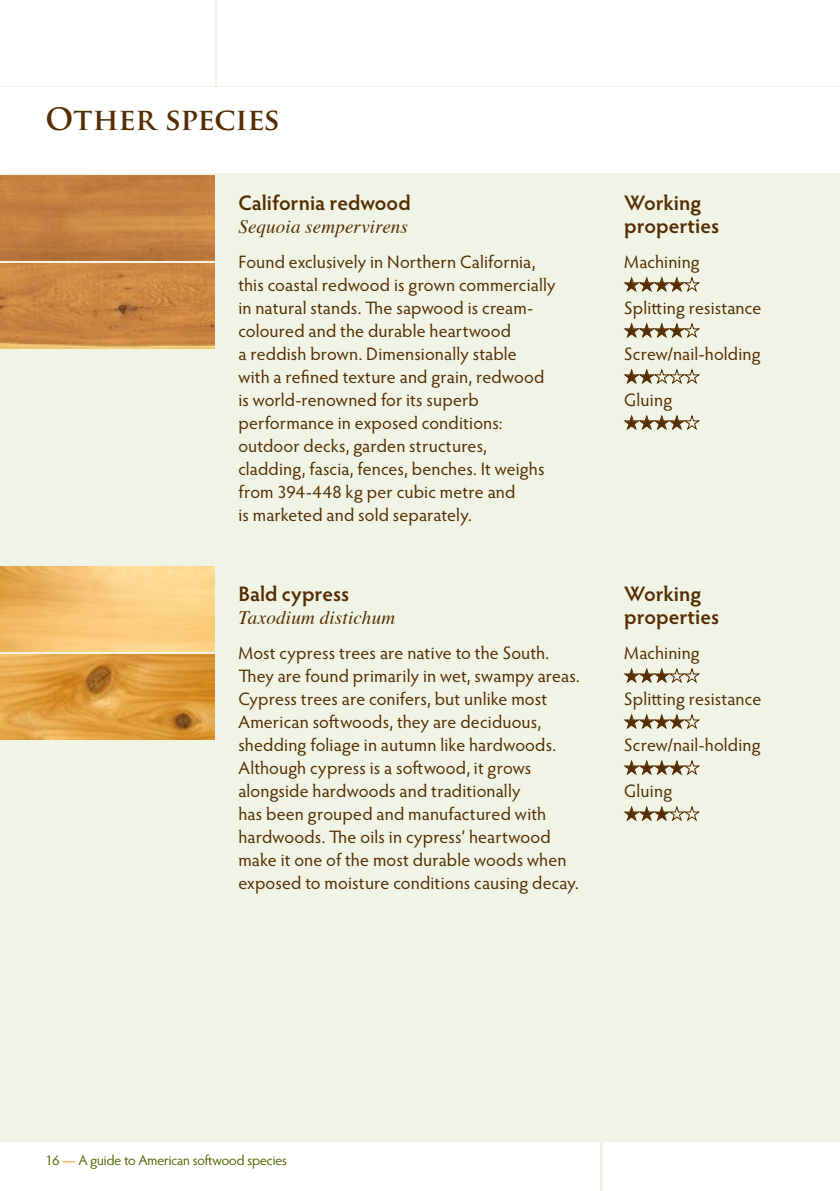
<style>
.page{position:relative;width:840px;height:1191px;background:#fff}
.page>*{position:absolute;margin:0;border:0;box-sizing:border-box;transform-origin:0 0}
.t1{font:700 30px "Trajan Pro";letter-spacing:-.01em;color:#542d00}
.t2{font:600 21px/23px "Hypatia Sans Pro";color:#542d00}
.t3{font:italic 19px "Times";letter-spacing:.01em;color:#542d00}
.t4{font:18px/23px "Hypatia Sans Pro";letter-spacing:.01em;color:#542d00}
.t5{font:18px "Zapf Dingbats ITC";color:#542d00}
.t6{font:300 14px "Hypatia Sans Pro";color:#5a7411}
.s1{color:#fcc14f}
</style>
<div class="page">
<div style="left:0;top:0;width:839px;height:1191px;background:#f0f4e6"></div>
<div style="left:602px;top:1142px;width:237px;height:49px;background:#fff"></div>
<div style="left:0;top:1142px;width:600px;height:49px;background:#fff"></div>
<div style="left:0;top:88px;width:839px;height:85px;background:#fff"></div>
<div style="left:0;top:0;width:214px;height:85px;background:#fff"></div>
<div style="left:217px;top:0;width:622px;height:85px;background:#fff"></div>
<img style="left:0;top:264px;width:214px;height:85px">
<img style="left:0;top:654px;width:214px;height:85px">
<img style="left:0;top:566px;width:214px;height:86px">
<img style="left:0;top:176px;width:214px;height:85px">
<svg style="left:623px;top:276px;width:77px;height:16px"></svg>
<svg style="left:623px;top:322px;width:77px;height:16px"></svg>
<svg style="left:623px;top:414px;width:77px;height:16px"></svg>
<svg style="left:623px;top:667px;width:77px;height:16px"></svg>
<svg style="left:623px;top:713px;width:77px;height:16px"></svg>
<svg style="left:623px;top:759px;width:77px;height:16px"></svg>
<svg style="left:623px;top:805px;width:77px;height:16px"></svg>
<svg style="left:623px;top:368px;width:77px;height:16px"></svg>
<h1 class="t1" style="left:45px;top:100px;width:236px">Other species</h1>
<h1 class="t1" style="left:45px;top:100px;width:314px">Western hemlock</h1>
<p class="t2" style="left:238px;top:190px;width:174px">California redwood</p>
<p class="t3" style="left:238px;top:210px;width:171px">Sequoia sempervirens</p>
<p class="t4" style="left:238px;top:249px;width:318px">Found exclusively in Northern California, this coastal redwood is grown commercially in natural stands. The sapwood is cream&shy;coloured and the durable heartwood<br>a reddish brown. Dimensionally stable<br>with a refined texture and grain, redwood is world-renowned for its superb performance in exposed conditions: outdoor decks, garden structures, cladding, fascia, fences, benches. It weighs from 394-448 kg per cubic metre and<br>is marketed and sold separately.</p>
<p class="t2" style="left:238px;top:581px;width:112px">Bald cypress</p>
<p class="t3" style="left:238px;top:601px;width:158px">Taxodium distichum</p>
<p class="t4" style="left:238px;top:640px;width:343px">Most cypress trees are native to the South.<br>They are found primarily in wet, swampy areas.<br>Cypress trees are conifers, but unlike most American softwoods, they are deciduous, shedding foliage in autumn like hardwoods.<br>Although cypress is a softwood, it grows alongside hardwoods and traditionally<br>has been grouped and manufactured with hardwoods. The oils in cypress’ heartwood make it one of the most durable woods when exposed to moisture conditions causing decay.</p>
<p class="t2" style="left:624px;top:190px;width:96px">Working properties</p>
<p class="t4" style="left:624px;top:249px;width:77px">Machining</p>
<p class="t5" style="left:624px;top:276px;width:61px">★★★★</p>
<p class="t4" style="left:624px;top:295px;width:138px">Splitting resistance</p>
<p class="t5" style="left:624px;top:322px;width:61px">★★★★</p>
<p class="t4" style="left:624px;top:341px;width:138px">Screw/nail-holding</p>
<p class="t4" style="left:624px;top:387px;width:49px">Gluing</p>
<p class="t5" style="left:624px;top:414px;width:61px">★★★★</p>
<p class="t2" style="left:624px;top:581px;width:96px">Working properties</p>
<p class="t4" style="left:624px;top:640px;width:77px">Machining</p>
<p class="t5" style="left:624px;top:667px;width:46px">★★★</p>
<p class="t4" style="left:624px;top:686px;width:138px">Splitting resistance</p>
<p class="t5" style="left:624px;top:713px;width:61px">★★★★</p>
<p class="t4" style="left:624px;top:732px;width:138px">Screw/nail-holding</p>
<p class="t5" style="left:624px;top:759px;width:61px">★★★★</p>
<p class="t4" style="left:624px;top:778px;width:49px">Gluing</p>
<p class="t5" style="left:624px;top:805px;width:46px">★★★</p>
<p class="t6" style="left:45px;top:1151px;width:243px">16 <span class="s1">—</span> A guide to American softwood species</p>
</div>
